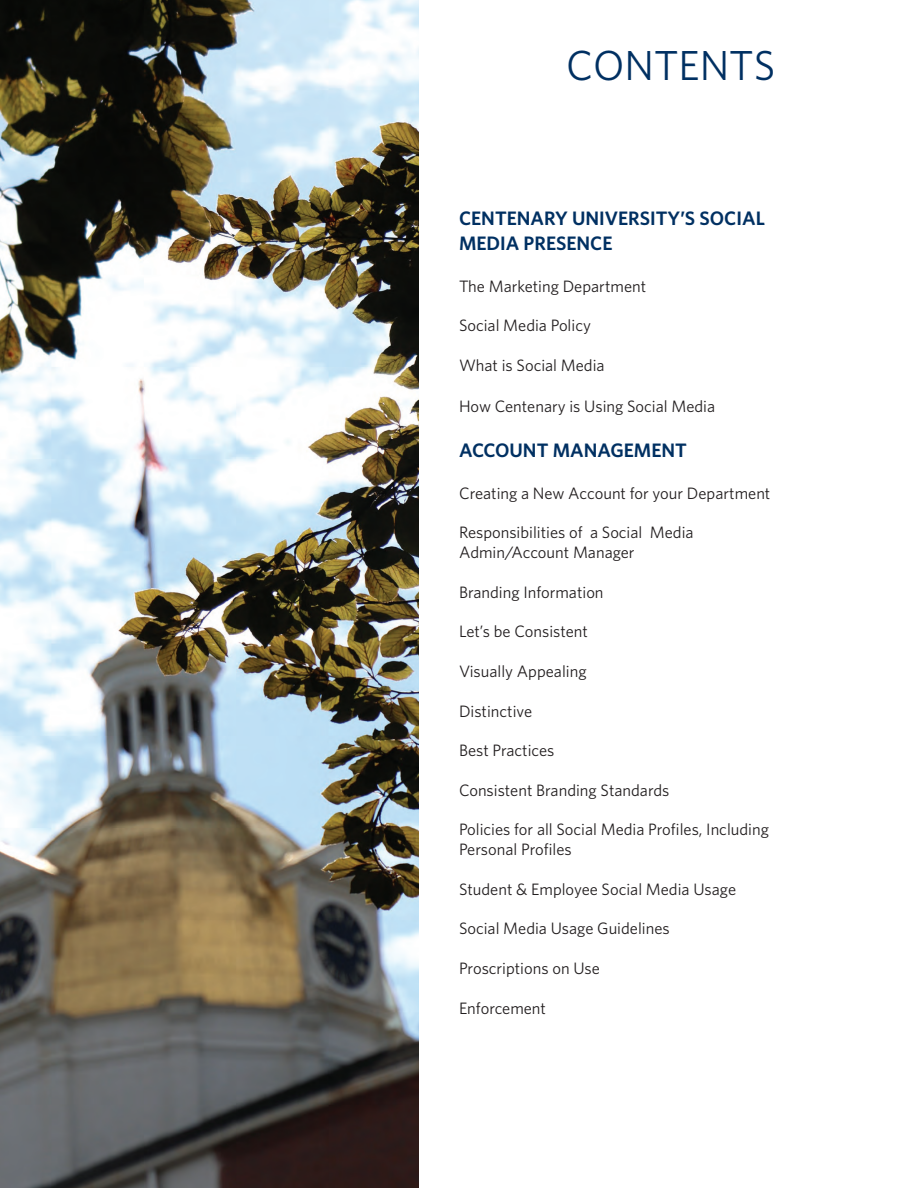
<style>
.page{position:relative;width:918px;height:1188px;background:#fff}
.page>*{position:absolute;margin:0;border:0;box-sizing:border-box;transform-origin:0 0}
.t1{font:42px "Whitney";color:#003062}
.t2{font:600 19.5px/25.2px "Whitney HTF";color:#003062}
.t3{font:16.5px/19.8px "Whitney HTF";color:#231f20}
</style>
<div class="page">
<img style="left:0;top:0;width:418px;height:1188px">
<h1 class="t1" style="left:566px;top:40px;width:211px">CONTENTS</h1>
<p class="t2" style="left:459px;top:205px;width:307px">CENTENARY UNIVERSITY’S SOCIAL<br>MEDIA PRESENCE</p>
<p class="t3" style="left:459px;top:276px;width:189px">The Marketing Department</p>
<p class="t3" style="left:459px;top:315px;width:133px">Social Media Policy</p>
<p class="t3" style="left:459px;top:355px;width:147px">What is Social Media</p>
<p class="t3" style="left:459px;top:396px;width:258px">How Centenary is Using Social Media</p>
<p class="t2" style="left:459px;top:437px;width:230px">ACCOUNT MANAGEMENT</p>
<p class="t3" style="left:459px;top:483px;width:313px">Creating a New Account for your Department</p>
<p class="t3" style="left:459px;top:522px;width:236px">Responsibilities of a Social Media<br>Admin/Account Manager</p>
<p class="t3" style="left:459px;top:582px;width:146px">Branding Information</p>
<p class="t3" style="left:459px;top:621px;width:130px">Let’s be Consistent</p>
<p class="t3" style="left:459px;top:661px;width:129px">Visually Appealing</p>
<p class="t3" style="left:459px;top:701px;width:75px">Distinctive</p>
<p class="t3" style="left:459px;top:740px;width:97px">Best Practices</p>
<p class="t3" style="left:459px;top:780px;width:212px">Consistent Branding Standards</p>
<p class="t3" style="left:459px;top:819px;width:312px">Policies for all Social Media Profiles, Including<br>Personal Profiles</p>
<p class="t3" style="left:459px;top:879px;width:279px">Student &amp; Employee Social Media Usage</p>
<p class="t3" style="left:459px;top:918px;width:212px">Social Media Usage Guidelines</p>
<p class="t3" style="left:459px;top:958px;width:142px">Proscriptions on Use</p>
<p class="t3" style="left:459px;top:998px;width:89px">Enforcement</p>
</div>
